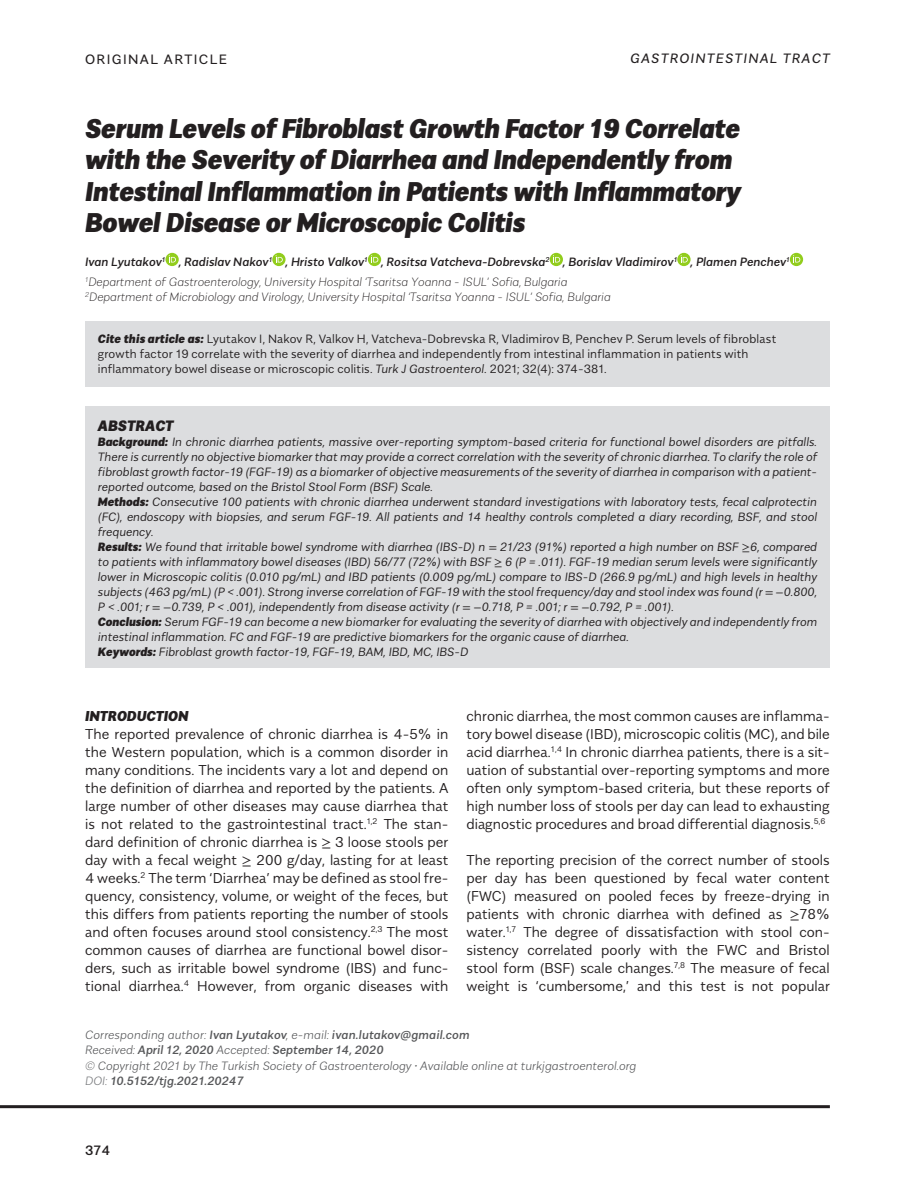
<style>
.page{position:relative;width:915px;height:1191px;background:#fff}
.page>*{position:absolute;margin:0;border:0;box-sizing:border-box;transform-origin:0 0}
.t1{font:italic 900 27px/31.5px "Alergia Normal";letter-spacing:-.01em;color:#231f20}
.t2{font:italic 900 15px "Alergia Normal";color:#231f20}
.t3{font:300 14.25px/18px "Alergia Normal";color:#231f20;text-align:justify}
.t4{font:italic 900 14.25px "Alergia Normal";color:#231f20}
.t5{font:italic 13.5px "Alergia Normal";letter-spacing:.09em;color:#231f20}
.t6{font:13.5px "Alergia Normal";letter-spacing:.1em;color:#231f20}
.t7{font:500 13.5px "Alergia Normal";color:#231f20}
.t8{font:italic 300 12px/15px "Alergia Normal";color:#231f20}
.t9{font:300 12px/15px "Alergia Normal";letter-spacing:.015em;color:#231f20}
.t10{font:italic 500 12px/19.5px "Alergia Normal";color:#231f20}
.t11{font:italic 500 12px/15px "Alergia Normal";color:#57585a}
.t12{font:italic 200 12px "Alergia Normal";color:#57585a}
.t13{font:italic 300 expanded 12px "Alergia Normal";color:#231f20}
.s1{font-weight:300;font-stretch:expanded}
.s2{font-weight:900;font-style:italic}
.s3{font-style:italic}
.s4{font-weight:900}
.s5{font-family:"STIX General";font-weight:400;font-style:normal}
.s6{font-family:"STIX General";font-weight:400}
.s7{font-weight:200}
.s8{font-weight:200;color:#787a7d}
</style>
<div class="page">
<hr style="left:0;top:1105px;width:829px;height:3px;background:#231f20">
<div style="left:85px;top:321px;width:744px;height:65px;background:#dcdddf"></div>
<div style="left:85px;top:406px;width:744px;height:37px;background:#dcdddf"></div>
<div style="left:85px;top:424px;width:744px;height:79px;background:#dcdddf"></div>
<div style="left:85px;top:484px;width:744px;height:64px;background:#dcdddf"></div>
<div style="left:85px;top:529px;width:744px;height:95px;background:#dcdddf"></div>
<div style="left:85px;top:604px;width:744px;height:49px;background:#dcdddf"></div>
<div style="left:85px;top:634px;width:744px;height:34px;background:#dcdddf"></div>
<svg style="left:165px;top:253px;width:14px;height:13px"></svg>
<svg style="left:169px;top:255px;width:7px;height:7px"></svg>
<svg style="left:272px;top:253px;width:13px;height:13px"></svg>
<svg style="left:275px;top:255px;width:8px;height:7px"></svg>
<svg style="left:368px;top:253px;width:13px;height:13px"></svg>
<svg style="left:371px;top:255px;width:7px;height:7px"></svg>
<svg style="left:549px;top:253px;width:13px;height:13px"></svg>
<svg style="left:553px;top:255px;width:7px;height:7px"></svg>
<svg style="left:677px;top:253px;width:13px;height:13px"></svg>
<svg style="left:680px;top:255px;width:7px;height:7px"></svg>
<svg style="left:789px;top:253px;width:13px;height:13px"></svg>
<svg style="left:792px;top:255px;width:8px;height:7px"></svg>
<p class="t6" style="left:85px;top:48px;width:143px">ORIGINAL ARTICLE</p>
<p class="t5" style="left:629px;top:48px;width:201px">GASTROINTESTINAL TRACT</p>
<h1 class="t1" style="left:85px;top:110px;width:657px">Serum Levels of Fibroblast Growth Factor 19 Correlate with the Severity of Diarrhea and Independently from Intestinal Inflammation in Patients with Inflammatory Bowel Disease or Microscopic Colitis</h1>
<p class="t10" style="left:85px;top:251px;width:706px">Ivan Lyutakov<sup>1</sup> , Radislav Nakov<sup>1</sup> , Hristo Valkov<sup>1</sup> , Rositsa Vatcheva-Dobrevska<sup>2</sup> , Borislav Vladimirov<sup>1</sup> , Plamen Penchev<sup>1<br></sup><sup>1</sup><span class="s1">Department of Gastroenterology, University Hospital ‘Tsaritsa Yoanna - ISUL’ Sofia, Bulgaria</span></p>
<p class="t13" style="left:85px;top:287px;width:527px"><sup>2</sup>Department of Microbiology and Virology, University Hospital ‘Tsaritsa Yoanna - ISUL’ Sofia, Bulgaria</p>
<p class="t9" style="left:98px;top:331px;width:680px"><span class="s2">Cite this article as:</span> Lyutakov I, Nakov R, Valkov H, Vatcheva-Dobrevska R, Vladimirov B, Penchev P. Serum levels of fibroblast growth factor 19 correlate with the severity of diarrhea and independently from intestinal inflammation in patients with inflammatory bowel disease or microscopic colitis. <span class="s3">Turk J Gastroenterol.</span> 2021; 32(4): 374-381.</p>
<p class="t2" style="left:98px;top:414px;width:77px">ABSTRACT</p>
<p class="t8" style="left:98px;top:433px;width:720px"><span class="s4">Background:</span> In chronic diarrhea patients, massive over-reporting symptom-based criteria for functional bowel disorders are pitfalls.<br>There is currently no objective biomarker that may provide a correct correlation with the severity of chronic diarrhea. To clarify the role of fibroblast growth factor-19 (FGF-19) as a biomarker of objective measurements of the severity of diarrhea in comparison with a patient&shy;reported outcome, based on the Bristol Stool Form (BSF) Scale.<br><span class="s4">Methods:</span> Consecutive 100 patients with chronic diarrhea underwent standard investigations with laboratory tests, fecal calprotectin (FC), endoscopy with biopsies, and serum FGF-19. All patients and 14 healthy controls completed a diary recording, BSF, and stool frequency.<br><span class="s4">Results:</span> We found that irritable bowel syndrome with diarrhea (IBS-D) n <span class="s5">=</span> 21/23 (91%) reported a high number on BSF <span class="s5">≥</span>6, compared to patients with inflammatory bowel diseases (IBD) 56/77 (72%) with BSF <span class="s5">≥</span> 6 (P = .011). FGF-19 median serum levels were significantly lower in Microscopic colitis (0.010 pg/mL) and IBD patients (0.009 pg/mL) compare to IBS-D (266.9 pg/mL) and high levels in healthy subjects (463 pg/mL) (P &lt; .001). Strong inverse correlation of FGF-19 with the stool frequency/day and stool index was found (r <span class="s5">= −</span>0.800, P &lt; .001; r <span class="s5">= −</span>0.739, P &lt; .001), independently from disease activity (r <span class="s5">= −</span>0.718, P = .001; r <span class="s5">= −</span>0.792, P = .001).<br><span class="s4">Conclusion:</span> Serum FGF-19 can become a new biomarker for evaluating the severity of diarrhea with objectively and independently from intestinal inflammation. FC and FGF-19 are predictive biomarkers for the organic cause of diarrhea.<br><span class="s4">Keywords:</span> Fibroblast growth factor-19, FGF-19, BAM, IBD, MC, IBS-D</p>
<p class="t4" style="left:85px;top:704px;width:105px">INTRODUCTION</p>
<p class="t3" style="left:85px;top:723px;width:365px">The reported prevalence of chronic diarrhea is 4-5% in the Western population, which is a common disorder in many conditions. The incidents vary a lot and depend on the definition of diarrhea and reported by the patients. A large number of other diseases may cause diarrhea that is not related to the gastrointestinal tract.<sup>1,2</sup> The stan&shy;dard definition of chronic diarrhea is <span class="s6">≥</span> 3 loose stools per day with a fecal weight <span class="s6">≥</span> 200 g/day, lasting for at least 4 weeks.<sup>2</sup> The term ‘Diarrhea’ may be defined as stool fre&shy;quency, consistency, volume, or weight of the feces, but this differs from patients reporting the number of stools and often focuses around stool consistency.<sup>2,3</sup> The most common causes of diarrhea are functional bowel disor&shy;ders, such as irritable bowel syndrome (IBS) and func&shy;tional diarrhea.<sup>4</sup> However, from organic diseases with</p>
<p class="t3" style="left:466px;top:705px;width:365px">chronic diarrhea, the most common causes are inflamma&shy;tory bowel disease (IBD), microscopic colitis (MC), and bile acid diarrhea.<sup>1,4</sup> In chronic diarrhea patients, there is a sit&shy;uation of substantial over-reporting symptoms and more often only symptom-based criteria, but these reports of high number loss of stools per day can lead to exhausting diagnostic procedures and broad differential diagnosis.<sup>5,6</sup></p>
<p class="t3" style="left:466px;top:849px;width:365px">The reporting precision of the correct number of stools per day has been questioned by fecal water content (FWC) measured on pooled feces by freeze-drying in patients with chronic diarrhea with defined as <span class="s6">≥</span>78% water.<sup>1,7</sup> The degree of dissatisfaction with stool con&shy;sistency correlated poorly with the FWC and Bristol stool form (BSF) scale changes.<sup>7,8</sup> The measure of fecal weight is ‘cumbersome,’ and this test is not popular</p>
<p class="t11" style="left:85px;top:1026px;width:386px"><span class="s7">Corresponding author:</span> Ivan Lyutakov<span class="s7">, e-mail:</span> ivan.lutakov@gmail.com<br><span class="s7">Received:</span> April 12, 2020 <span class="s7">Accepted:</span> September 14, 2020</p>
<p class="t12" style="left:85px;top:1056px;width:552px">© Copyright 2021 by The Turkish Society of Gastroenterology • Available online at turkjgastroenterol.org</p>
<p class="t11" style="left:85px;top:1072px;width:160px"><span class="s8">DOI:</span> 10.5152/tjg.2021.20247</p>
<p class="t7" style="left:85px;top:1139px;width:27px">374</p>
</div>
